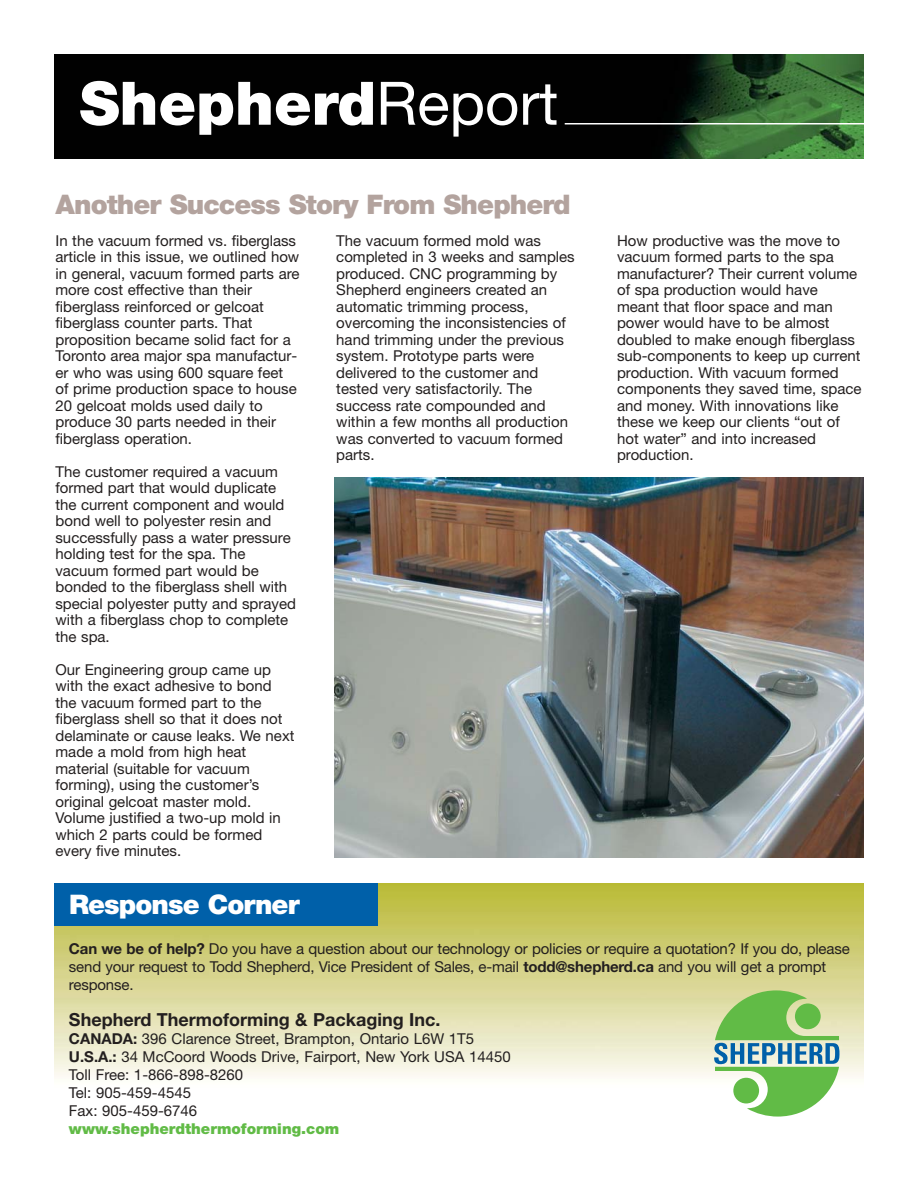
<style>
.page{position:relative;width:918px;height:1188px;background:#fff}
.page>*{position:absolute;margin:0;border:0;box-sizing:border-box;transform-origin:0 0}
.t1{font:900 60px "Helvetica Neue";color:#fff}
.t2{font:900 27px "Helvetica Neue";letter-spacing:-.035em;color:#b3a39e}
.t3{font:900 27px "Helvetica Neue";letter-spacing:-.035em;color:#fff}
.t4{font:700 18px "Helvetica Neue";color:#231f1f}
.t5{font:15px/16.5px "Helvetica Neue";color:#231f1f}
.t6{font:900 15px "Helvetica Neue";color:#61bb46}
.s1{font-weight:400}
.s2{font-weight:700}
</style>
<div class="page">
<img style="left:54px;top:54px;width:810px;height:105px">
<hr style="left:565px;top:123px;width:299px;height:1px;background:#fff">
<img style="left:335px;top:478px;width:529px;height:379px">
<img style="left:54px;top:884px;width:810px;height:193px">
<div style="left:54px;top:884px;width:324px;height:42px;background:#0060a9"></div>
<svg style="left:714px;top:990px;width:126px;height:127px"></svg>
<h1 class="t1" style="left:80px;top:82px;width:480px">Shepherd<span class="s1">Report</span></h1>
<h2 class="t2" style="left:56px;top:194px;width:517px">Another Success Story From Shepherd</h2>
<p class="t5" style="left:56px;top:234px;width:246px">In the vacuum formed vs. fiberglass article in this issue, we outlined how in general, vacuum formed parts are more cost effective than their fiberglass reinforced or gelcoat fiberglass counter parts. That proposition became solid fact for a<br>Toronto area major spa manufactur&shy;er who was using 600 square feet of prime production space to house<br>20 gelcoat molds used daily to produce 30 parts needed in their fiberglass operation.</p>
<p class="t5" style="left:56px;top:465px;width:242px">The customer required a vacuum formed part that would duplicate the current component and would bond well to polyester resin and successfully pass a water pressure holding test for the spa. The vacuum formed part would be bonded to the fiberglass shell with special polyester putty and sprayed with a fiberglass chop to complete the spa.</p>
<p class="t5" style="left:56px;top:663px;width:241px">Our Engineering group came up with the exact adhesive to bond the vacuum formed part to the fiberglass shell so that it does not delaminate or cause leaks. We next made a mold from high heat material (suitable for vacuum forming), using the customer’s original gelcoat master mold.<br>Volume justified a two-up mold in which 2 parts could be formed every five minutes.</p>
<p class="t5" style="left:336px;top:234px;width:240px">The vacuum formed mold was completed in 3 weeks and samples produced. CNC programming by<br>Shepherd engineers created an automatic trimming process, overcoming the inconsistencies of hand trimming under the previous system. Prototype parts were delivered to the customer and tested very satisfactorily. The success rate compounded and within a few months all production was converted to vacuum formed parts.</p>
<p class="t5" style="left:617px;top:234px;width:246px">How productive was the move to vacuum formed parts to the spa manufacturer? Their current volume of spa production would have meant that floor space and man power would have to be almost doubled to make enough fiberglass sub-components to keep up current production. With vacuum formed components they saved time, space and money. With innovations like these we keep our clients “out of hot water” and into increased production.</p>
<h2 class="t3" style="left:69px;top:894px;width:232px">Response Corner</h2>
<p class="t5" style="left:69px;top:941px;width:782px;line-height:18px"><span class="s2">Can we be of help?</span> Do you have a question about our technology or policies or require a quotation? If you do, please send your request to Todd Shepherd, Vice President of Sales, e-mail <span class="s2">todd@shepherd.ca</span> and you will get a prompt response.</p>
<p class="t4" style="left:69px;top:1013px;width:373px">Shepherd Thermoforming &amp; Packaging Inc.</p>
<p class="t5" style="left:69px;top:1031px;width:443px;line-height:18px"><span class="s2">CANADA:</span> 396 Clarence Street, Brampton, Ontario L6W 1T5<br><span class="s2">U.S.A.:</span> 34 McCoord Woods Drive, Fairport, New York USA 14450<br>Toll Free: 1-866-898-8260<br>Tel: 905-459-4545<br>Fax: 905-459-6746</p>
<p class="t6" style="left:69px;top:1124px;width:272px">www.shepherdthermoforming.com</p>
</div>
